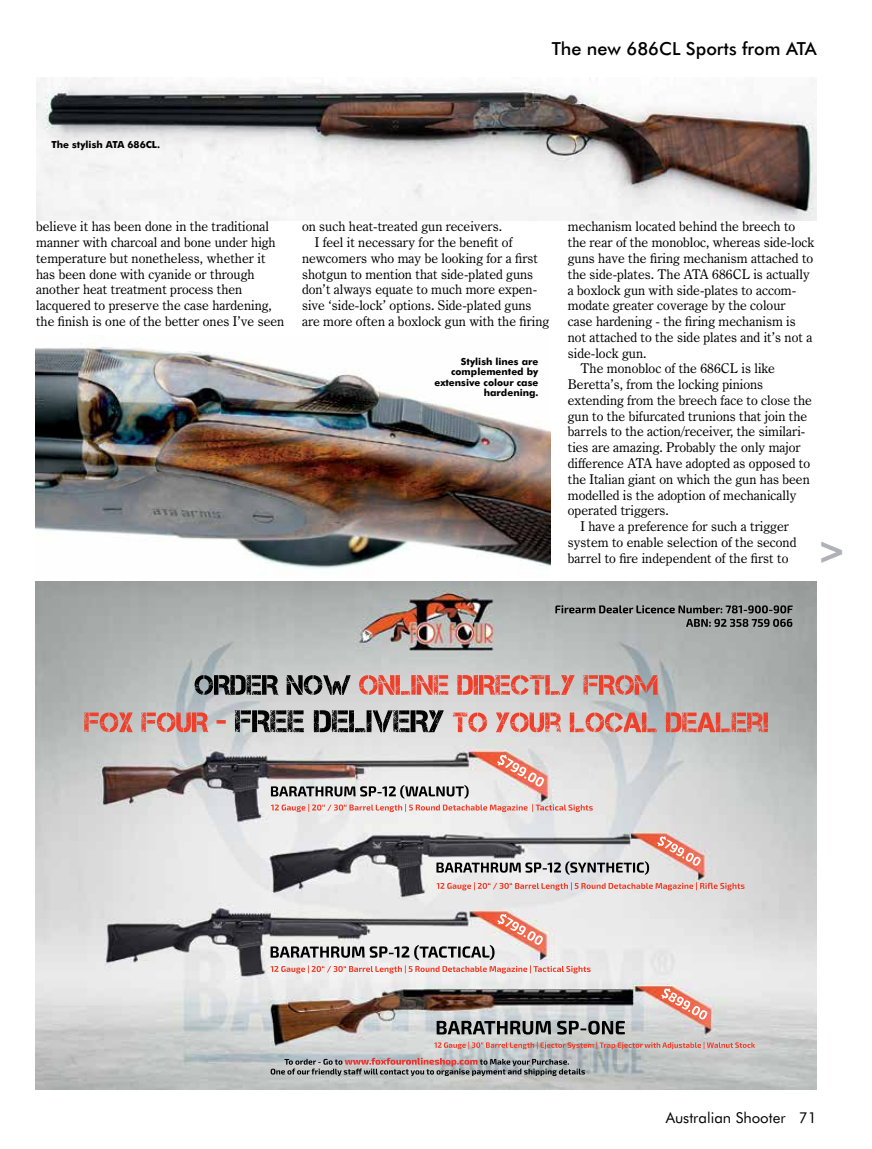
<style>
.page{position:relative;width:872px;height:1149px;background:#fff}
.page>*{position:absolute;margin:0;border:0;box-sizing:border-box;transform-origin:0 0}
.t1{font:900 condensed 36px "Futura BT";color:#afb1b4}
.t2{font:500 18px "Futura BT";color:#000}
.t3{font:15px "Futura BT";color:#000}
.t4{font:13.5px/15.8px "Century Oldstyle BT";color:#000}
.t5{font:700 9.75px/10.5px "Futura BT";color:#000;text-align:right}
</style>
<div class="page">
<img style="left:36px;top:78px;width:780px;height:142px">
<img style="left:36px;top:346px;width:514px;height:223px">
<img style="left:36px;top:581px;width:780px;height:507px">
<p class="t5" style="left:51px;top:139px;width:110px">The stylish ATA 686CL.</p>
<h2 class="t2" style="left:552px;top:38px;width:266px">The new 686CL Sports from ATA</h2>
<p class="t4" style="left:36px;top:218px;width:250px">believe it has been done in the traditional manner with charcoal and bone under high temperature but nonetheless, whether it has been done with cyanide or through another heat treatment process then lacquered to preserve the case hardening, the finish is one of the better ones I’ve seen</p>
<p class="t4" style="left:302px;top:218px;width:202px">on such heat-treated gun receivers.</p>
<p class="t4" style="left:315px;top:234px;width:199px">I feel it necessary for the benefit of</p>
<p class="t4" style="left:302px;top:250px;width:237px">newcomers who may be looking for a first</p>
<p class="t4" style="left:302px;top:266px;width:233px">shotgun to mention that side-plated guns</p>
<p class="t4" style="left:302px;top:281px;width:237px">don’t always equate to much more expen-</p>
<p class="t4" style="left:302px;top:297px;width:231px">sive ‘side-lock’ options. Side-plated guns</p>
<p class="t4" style="left:302px;top:313px;width:249px">are more often a boxlock gun with the firing</p>
<p class="t5" style="left:434px;top:356px;width:105px">Stylish lines are complemented by extensive colour case hardening.</p>
<p class="t4" style="left:568px;top:219px;width:229px">mechanism located behind the breech to</p>
<p class="t4" style="left:568px;top:234px;width:248px">the rear of the monobloc, whereas side-lock</p>
<p class="t4" style="left:568px;top:250px;width:247px">guns have the firing mechanism attached to</p>
<p class="t4" style="left:568px;top:266px;width:243px">the side-plates. The ATA 686CL is actually</p>
<p class="t4" style="left:568px;top:282px;width:230px">a boxlock gun with side-plates to accom-</p>
<p class="t4" style="left:568px;top:297px;width:219px">modate greater coverage by the colour</p>
<p class="t4" style="left:568px;top:313px;width:229px">case hardening - the firing mechanism is</p>
<p class="t4" style="left:568px;top:329px;width:246px">not attached to the side plates and it’s not a</p>
<p class="t4" style="left:568px;top:345px;width:80px">side-lock gun.</p>
<p class="t4" style="left:580px;top:360px;width:196px">The monobloc of the 686CL is like</p>
<p class="t4" style="left:568px;top:376px;width:197px">Beretta’s, from the locking pinions</p>
<p class="t4" style="left:568px;top:392px;width:245px">extending from the breech face to close the</p>
<p class="t4" style="left:568px;top:408px;width:241px">gun to the bifurcated trunions that join the</p>
<p class="t4" style="left:568px;top:423px;width:239px">barrels to the action/receiver, the similari-</p>
<p class="t4" style="left:568px;top:439px;width:234px">ties are amazing. Probably the only major</p>
<p class="t4" style="left:568px;top:455px;width:244px">difference ATA have adopted as opposed to</p>
<p class="t4" style="left:568px;top:471px;width:243px">the Italian giant on which the gun has been</p>
<p class="t4" style="left:568px;top:486px;width:230px">modelled is the adoption of mechanically</p>
<p class="t4" style="left:568px;top:502px;width:103px">operated triggers.</p>
<p class="t4" style="left:580px;top:518px;width:210px">I have a preference for such a trigger</p>
<p class="t4" style="left:568px;top:534px;width:230px">system to enable selection of the second</p>
<p class="t4" style="left:568px;top:549px;width:222px">barrel to fire independent of the first to</p>
<h1 class="t1" style="left:816px;top:528px;width:31px">&gt;</h1>
<p class="t3" style="left:665px;top:1108px;width:152px">Australian Shooter 71</p>
</div>
